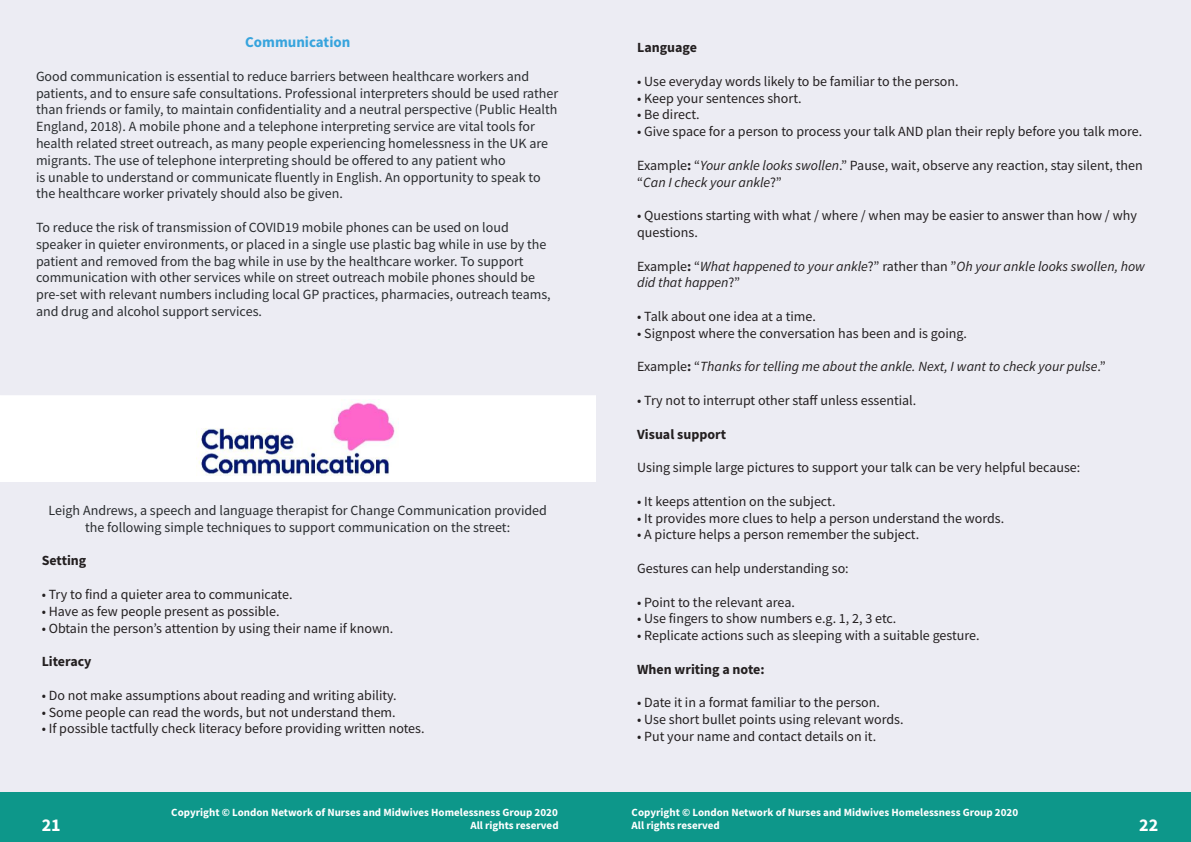
<style>
.page{position:relative;width:1191px;height:842px;background:#fff}
.page>*{position:absolute;margin:0;border:0;box-sizing:border-box;transform-origin:0 0}
.t1{font:700 18px "Source Sans Pro";color:#fff}
.t2{font:700 15px "Source Sans Pro";color:#37a4dd}
.t3{font:14px/16.8px "Source Sans Pro";color:#231f20}
.t4{font:14px/16.8px "Source Sans Pro";color:#292c2f}
.t5{font:italic 14px/16.8px "Source Sans Pro";color:#231f20}
.t6{font:700 14px "Source Sans Pro";color:#231f20}
.t7{font:700 11px/13.2px "Source Sans Pro";color:#fff;text-align:right}
.s1{font-weight:700}
.s2{font-style:italic}
.s3{font-style:normal}
.s4{font-weight:700;font-style:normal}
</style>
<div class="page">
<div style="left:0;top:1px;width:595px;height:790px;background:#ececf3"></div>
<div style="left:0;top:792px;width:595px;height:50px;background:#0d978a"></div>
<div style="left:595px;top:792px;width:595px;height:50px;background:#0d978a"></div>
<div style="left:595px;top:1px;width:595px;height:790px;background:#ececf3"></div>
<div style="left:0;top:396px;width:595px;height:85px;background:#fff"></div>
<div style="left:0;top:395px;width:596px;height:87px;border:1px solid #fff"></div>
<img style="left:198px;top:401px;width:197px;height:74px">
<p class="t2" style="left:245px;top:32px;width:107px">Communication</p>
<p class="t4" style="left:36px;top:68px;width:524px">Good communication is essential to reduce barriers between healthcare workers and patients, and to ensure safe consultations. Professional interpreters should be used rather than friends or family, to maintain confidentiality and a neutral perspective (Public Health England, 2018). A mobile phone and a telephone interpreting service are vital tools for health related street outreach, as many people experiencing homelessness in the UK are migrants. The use of telephone interpreting should be offered to any patient who<br>is unable to understand or communicate fluently in English. An opportunity to speak to the healthcare worker privately should also be given.</p>
<p class="t4" style="left:36px;top:219px;width:516px">To reduce the risk of transmission of COVID19 mobile phones can be used on loud speaker in quieter environments, or placed in a single use plastic bag while in use by the patient and removed from the bag while in use by the healthcare worker. To support communication with other services while on street outreach mobile phones should be pre-set with relevant numbers including local GP practices, pharmacies, outreach teams, and drug and alcohol support services.</p>
<p class="t4" style="left:49px;top:502px;width:500px;text-align:center">Leigh Andrews, a speech and language therapist for Change Communication provided the following simple techniques to support communication on the street:</p>
<p class="t6" style="left:42px;top:551px;width:46px">Setting</p>
<p class="t3" style="left:42px;top:586px;width:252px">• Try to find a quieter area to communicate.</p>
<p class="t3" style="left:42px;top:602px;width:239px">• Have as few people present as possible.</p>
<p class="t3" style="left:42px;top:619px;width:353px">• Obtain the person’s attention by using their name if known.</p>
<p class="t6" style="left:42px;top:652px;width:51px">Literacy</p>
<p class="t3" style="left:42px;top:686px;width:356px">• Do not make assumptions about reading and writing ability.</p>
<p class="t3" style="left:42px;top:703px;width:355px">• Some people can read the words, but not understand them.</p>
<p class="t3" style="left:42px;top:720px;width:384px">• If possible tactfully check literacy before providing written notes.</p>
<p class="t6" style="left:637px;top:38px;width:61px">Language</p>
<p class="t3" style="left:637px;top:73px;width:323px">• Use everyday words likely to be familiar to the person.</p>
<p class="t3" style="left:637px;top:89px;width:166px">• Keep your sentences short.</p>
<p class="t3" style="left:637px;top:106px;width:64px">• Be direct.</p>
<p class="t3" style="left:637px;top:123px;width:506px">• Give space for a person to process your talk AND plan their reply before you talk more.</p>
<p class="t3" style="left:637px;top:157px;width:507px">Example<span class="s1">:</span> “<span class="s2">Your ankle looks swollen</span>.” Pause, wait, observe any reaction, stay silent, then “<span class="s2">Can I check your ankle</span>?”</p>
<p class="t3" style="left:637px;top:207px;width:501px">• Questions starting with what / where / when may be easier to answer than how / why questions.</p>
<p class="t5" style="left:637px;top:257px;width:509px"><span class="s3">Example</span><span class="s4">:</span> <span class="s3">“</span>What happened to your ankle<span class="s3">?” rather than ”</span>Oh your ankle looks swollen, how did that happen<span class="s3">?”</span></p>
<p class="t3" style="left:637px;top:308px;width:180px">• Talk about one idea at a time.</p>
<p class="t3" style="left:637px;top:325px;width:331px">• Signpost where the conversation has been and is going.</p>
<p class="t5" style="left:637px;top:358px;width:470px"><span class="s3">Example</span><span class="s4">:</span> <span class="s3">“</span>Thanks for telling me about the ankle. Next, I want to check your pulse<span class="s3">.”</span></p>
<p class="t3" style="left:637px;top:392px;width:281px">• Try not to interrupt other staff unless essential.</p>
<p class="t6" style="left:637px;top:424px;width:90px">Visual support</p>
<p class="t3" style="left:637px;top:459px;width:445px">Using simple large pictures to support your talk can be very helpful because:</p>
<p class="t3" style="left:637px;top:493px;width:200px">• It keeps attention on the subject.</p>
<p class="t3" style="left:637px;top:509px;width:369px">• It provides more clues to help a person understand the words.</p>
<p class="t3" style="left:637px;top:526px;width:284px">• A picture helps a person remember the subject.</p>
<p class="t3" style="left:637px;top:560px;width:213px">Gestures can help understanding so:</p>
<p class="t3" style="left:637px;top:593px;width:159px">• Point to the relevant area.</p>
<p class="t3" style="left:637px;top:610px;width:261px">• Use fingers to show numbers e.g. 1, 2, 3 etc.</p>
<p class="t3" style="left:637px;top:627px;width:344px">• Replicate actions such as sleeping with a suitable gesture.</p>
<p class="t6" style="left:637px;top:660px;width:129px">When writing a note:</p>
<p class="t3" style="left:637px;top:694px;width:244px">• Date it in a format familiar to the person.</p>
<p class="t3" style="left:637px;top:711px;width:268px">• Use short bullet points using relevant words.</p>
<p class="t3" style="left:637px;top:728px;width:240px">• Put your name and contact details on it.</p>
<p class="t7" style="left:171px;top:806px;width:389px">Copyright © London Network of Nurses and Midwives Homelessness Group 2020<br>All rights reserved</p>
<p class="t7" style="left:631px;top:806px;width:388px;text-align:left">Copyright © London Network of Nurses and Midwives Homelessness Group 2020<br>All rights reserved</p>
<p class="t1" style="left:42px;top:813px;width:21px">21</p>
<p class="t1" style="left:1139px;top:813px;width:21px">22</p>
</div>
